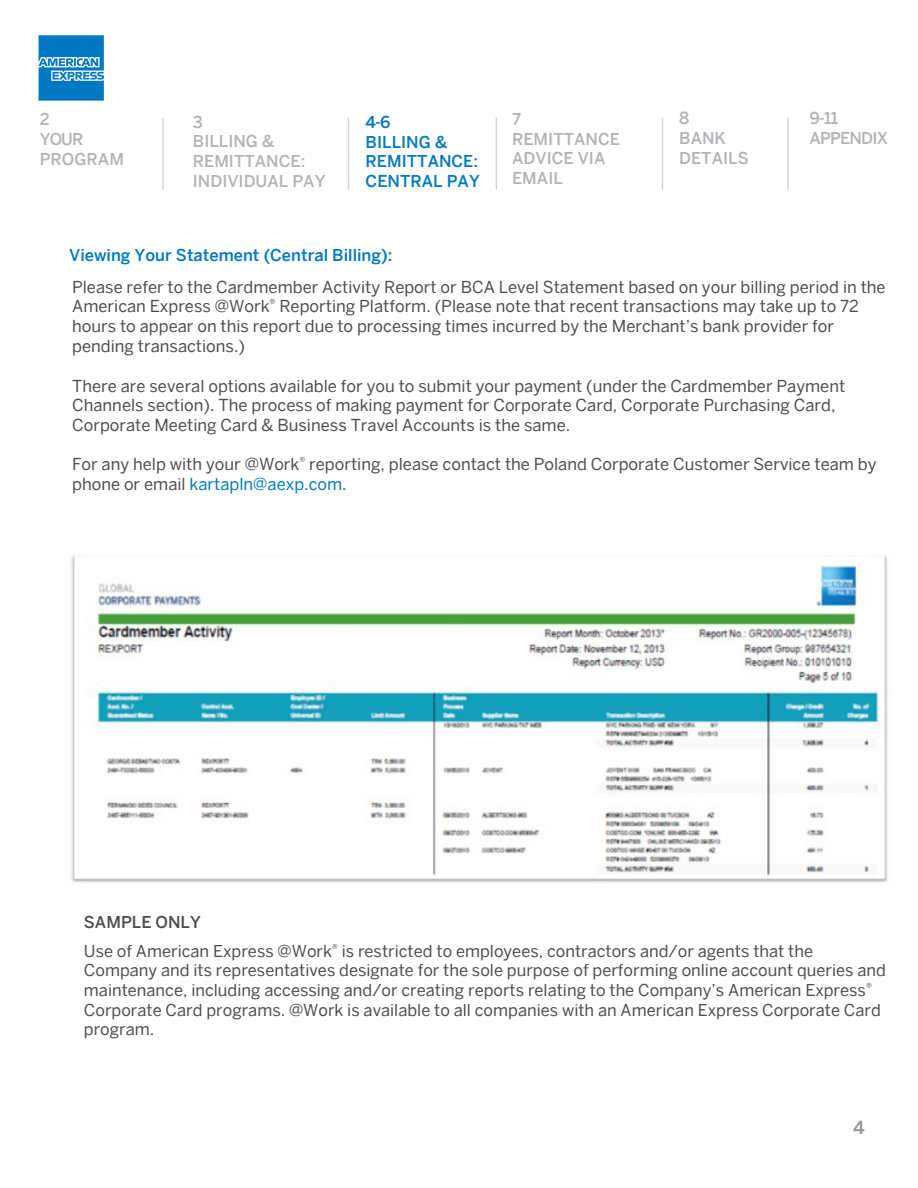
<style>
.page{position:relative;width:918px;height:1188px;background:#fff}
.page>*{position:absolute;margin:0;border:0;box-sizing:border-box;transform-origin:0 0}
.t1{font:500 18px "Benton Sans";color:#939598}
.t2{font:16.5px/19.8px "Benton Sans";color:#4c4d4f}
.t3{font:16.35px/19.6px "Benton Sans";color:#4c4d4f}
.t4{font:500 16.35px/19.5px "Benton Sans";color:#0079c2}
.t5{font:500 16.35px/19.5px "Benton Sans";color:#b2b3b7}
.t6{font:500 16.35px/19.6px "Benton Sans";color:#b2b4b6}
.t7{font:500 16.35px/19.6px "Benton Sans";color:#b1b4b6}
.t8{font:500 16.35px/19.6px "Benton Sans";letter-spacing:-.05em;color:#b2b3b7}
.s1{font-style:inherit}
.s2{color:#0079c2}
.s3{font-weight:500}
</style>
<div class="page">
<hr style="left:348px;top:118px;width:1px;height:72px;background:#d1d2d4">
<hr style="left:162px;top:118px;width:2px;height:72px;background:#d1d2d4">
<hr style="left:496px;top:118px;width:1px;height:72px;background:#d1d2d4">
<hr style="left:662px;top:118px;width:1px;height:72px;background:#d1d2d4">
<svg style="left:39px;top:35px;width:65px;height:66px;background:#268dcb"></svg>
<hr style="left:787px;top:118px;width:2px;height:72px;background:#d1d2d4">
<img style="left:71px;top:555px;width:819px;height:328px">
<p class="t7" style="left:40px;top:109px;width:86px">2<br>YOUR<br>PROGRAM</p>
<p class="t5" style="left:512px;top:109px;width:109px">7<br>REMITTANCE<br>ADVICE VIA<br>EMAIL</p>
<p class="t5" style="left:679px;top:108px;width:71px;line-height:20px">8<br>BANK<br>DETAILS</p>
<p class="t8" style="left:810px;top:108px;width:80px">9-11<br>APPENDIX</p>
<p class="t5" style="left:193px;top:112px;width:11px">3</p>
<p class="t6" style="left:193px;top:131px;width:134px">BILLING &amp;<br>REMITTANCE:<br>INDIVIDUAL PAY</p>
<p class="t4" style="left:366px;top:112px;width:116px">4-6<br>BILLING &amp;<br>REMITTANCE:<br>CENTRAL PAY</p>
<p class="t4" style="left:69px;top:244px;width:325px">Viewing Your Statement (Central Billing):</p>
<p class="t2" style="left:72px;top:276px;width:815px">Please refer to the Cardmember Activity Report or BCA Level Statement based on your billing period in the American Express @Work<sup>®</sup> Reporting Platform. (Please note that recent transactions may take up to 72 hours to appear on this report due to processing times incurred by the Merchant’s bank provider for pending transactions.)</p>
<p class="t2" style="left:72px;top:375px;width:775px">There are several options available for you to submit your payment (under the Cardmember Payment<br>Channels section). The process of making payment for Corporate <span class="s1">C</span>ard, Corporate <span class="s1">P</span>urchasing <span class="s1">C</span>ard,<br>Corporate <span class="s1">M</span>eeting <span class="s1">C</span>ard &amp; B<span class="s1">usiness</span> T<span class="s1">ravel</span> A<span class="s1">ccounts</span> is <span class="s1">the</span> same.</p>
<p class="t2" style="left:72px;top:454px;width:806px;line-height:19.4px">For any help with your @Work<sup>®</sup> reporting, please contact the Poland Corporate Customer Service team by phone or email <span class="s2">kartapln@aexp.com.</span></p>
<p class="t3" style="left:84px;top:907px;width:731px;line-height:29px"><span class="s3">SAMPLE ONLY<br></span>Use of American Express @Work<sup>®</sup> is restricted to employees, contractors and/or agents that the</p>
<p class="t3" style="left:84px;top:960px;width:803px">Company and its representatives designate for the sole purpose of performing online account queries and maintenance, including accessing and/or creating reports relating to the Company’s American Express<sup>® </sup>Corporate Card programs. @Work is available to all companies with an American Express Corporate Card program<span class="s1">.</span></p>
<p class="t1" style="left:853px;top:1114px;width:13px">4</p>
</div>
